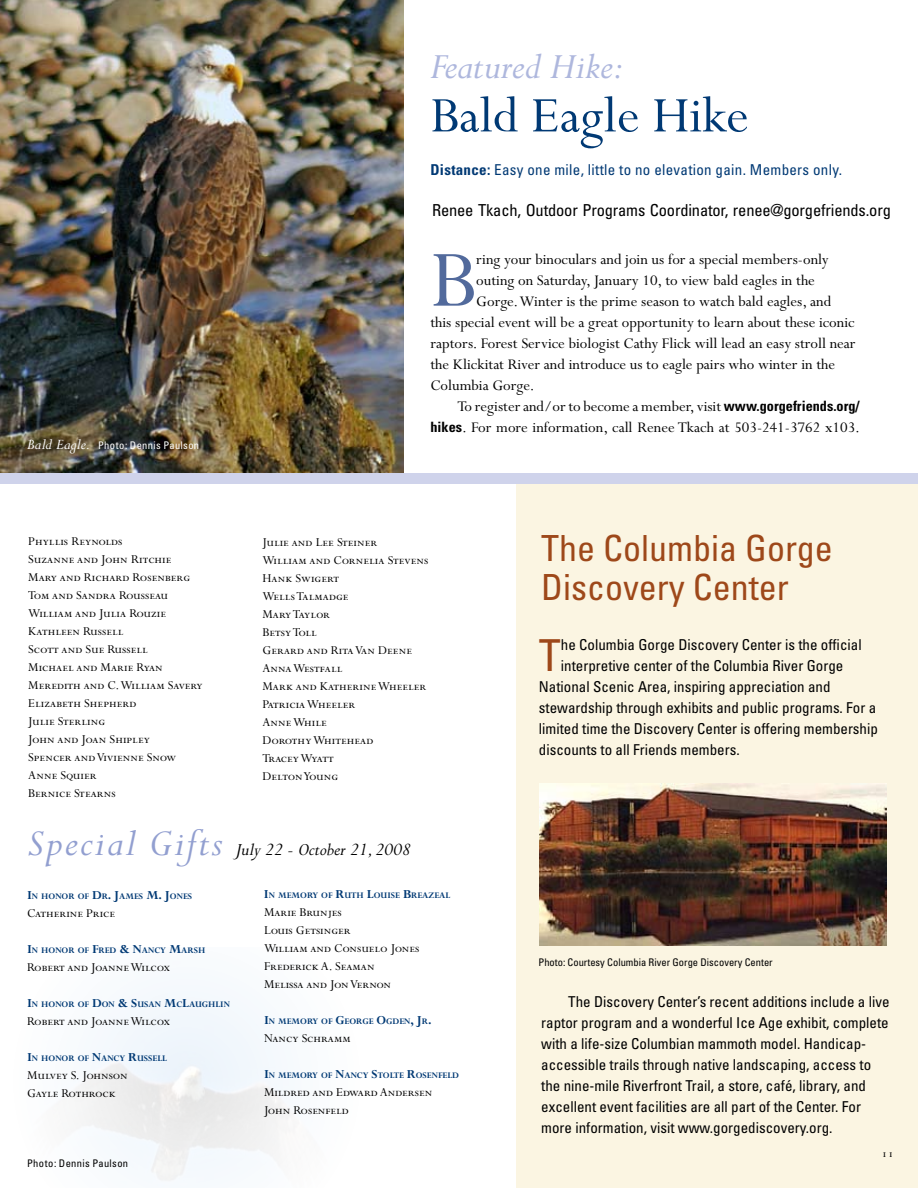
<style>
.page{position:relative;width:918px;height:1188px;background:#fff}
.page>*{position:absolute;margin:0;border:0;box-sizing:border-box;transform-origin:0 0}
.t1{font:89.85px "Perpetua";color:#526a9c}
.t2{font:55.95px "Perpetua";color:#003974}
.t3{font:condensed 44.1px "Univers";color:#9e481a}
.t4{font:italic 40.95px "Perpetua";color:#aeb7dd}
.t5{font:condensed 36px/39px "Univers";color:#9e481a}
.t6{font:italic 19.5px "Perpetua";color:#000}
.t7{font:16.5px "Perpetua";color:#000}
.t8{font:condensed 16.5px "Univers";letter-spacing:-.01em;color:#000}
.t9{font:condensed 15px/21px "Univers";color:#000}
.t10{font:condensed 15px "Univers";letter-spacing:.02em;color:#003974}
.t11{font:13.5px/18px "Perpetua SC";letter-spacing:.005em;color:#000}
.t12{font:condensed 10.5px "Univers";color:#000}
.t13{font:condensed 10.5px "Univers";letter-spacing:.035em;color:#fff}
.t14{font:condensed 10.5px "Univers";letter-spacing:.035em;color:#000}
.t15{font:9.45px "Perpetua Bold Os F";color:#003974}
.s1{font-weight:700}
.s2{font-family:"Perpetua";font-style:italic;font-stretch:normal;font-size:16.5px}
.s3{font-family:"Univers";font-weight:700;font-stretch:condensed;font-size:14.25px}
.s4{font-size:42px;color:#929fd0}
.s5{font-size:13.5px}
</style>
<div class="page">
<div style="left:517px;top:474px;width:401px;height:714px;background:#fbf5e2"></div>
<img style="left:0;top:0;width:404px;height:474px">
<div style="left:0;top:474px;width:918px;height:10px;background:#cfd3eb"></div>
<img style="left:539px;top:784px;width:347px;height:162px">
<h3 class="t4" style="left:430px;top:45px;width:195px">Featured Hike:</h3>
<h2 class="t2" style="left:430px;top:86px;width:320px">Bald Eagle Hike</h2>
<p class="t10" style="left:430px;top:160px;width:413px"><span class="s1">Distance:</span> Easy one mile, little to no elevation gain. Members only.</p>
<p class="t8" style="left:432px;top:199px;width:460px">Renee Tkach, Outdoor Programs Coordinator, renee@gorgefriends.org</p>
<p class="t13" style="left:27px;top:439px;width:174px"><span class="s2">Bald Eagle.</span> Photo: Dennis Paulson</p>
<h1 class="t1" style="left:430px;top:233px;width:47px">B</h1>
<p class="t7" style="left:476px;top:250px;width:354px">ring your binoculars and join us for a special members-only</p>
<p class="t7" style="left:476px;top:271px;width:340px">outing on Saturday, January 10, to view bald eagles in the</p>
<p class="t7" style="left:476px;top:292px;width:357px">Gorge. Winter is the prime season to watch bald eagles, and</p>
<p class="t7" style="left:430px;top:313px;width:426px">this special event will be a great opportunity to learn about these iconic</p>
<p class="t7" style="left:430px;top:334px;width:427px">raptors. Forest Service biologist Cathy Flick will lead an easy stroll near</p>
<p class="t7" style="left:430px;top:355px;width:406px">the Klickitat River and introduce us to eagle pairs who winter in the</p>
<p class="t7" style="left:430px;top:376px;width:106px">Columbia Gorge.</p>
<p class="t7" style="left:457px;top:397px;width:404px">To register and/or to become a member, visit <span class="s3">www.gorgefriends.org/</span></p>
<p class="t7" style="left:431px;top:418px;width:431px"><span class="s3">hikes</span>. For more information, call Renee Tkach at 503-241-3762 x103.</p>
<p class="t11" style="left:28px;top:533px;width:176px">Phyllis Reynolds<br>Suzanne and John Ritchie<br>Mary and Richard Rosenberg<br>Tom and Sandra Rousseau<br>William and Julia Rouzie<br>Kathleen Russell<br>Scott and Sue Russell<br>Michael and Marie Ryan<br>Meredith and C. William Savery<br>Elizabeth Shepherd<br>Julie Sterling<br>John and Joan Shipley<br>Spencer and Vivienne Snow<br>Anne Squier<br>Bernice Stearns</p>
<p class="t11" style="left:262px;top:533px;width:167px">Julie and Lee Steiner<br>William and Cornelia Stevens<br>Hank Swigert<br>Wells Talmadge<br>Mary Taylor<br>Betsy Toll<br>Gerard and Rita Van Deene<br>Anna Westfall<br>Mark and Katherine Wheeler<br>Patricia Wheeler<br>Anne While<br>Dorothy Whitehead<br>Tracey Wyatt<br>Delton Young</p>
<h3 class="t6" style="left:27px;top:840px;width:386px"><span class="s4">Special Gifts</span> July 22 - October 21, 2008</h3>
<p class="t15" style="left:27px;top:891px;width:167px"><span class="s5">I</span>N HONOR OF <span class="s5">D</span>R<span class="s5">. J</span>AMES <span class="s5">M. J</span>ONES</p>
<p class="t11" style="left:27px;top:904px;width:90px">Catherine Price</p>
<p class="t15" style="left:27px;top:945px;width:180px"><span class="s5">i</span>N HONOR OF <span class="s5">F</span>RED <span class="s5">&amp; N</span>ANCY <span class="s5">M</span>ARSH</p>
<p class="t11" style="left:27px;top:958px;width:145px">Robert and Joanne Wilcox</p>
<p class="t15" style="left:27px;top:999px;width:205px"><span class="s5">I</span>N HONOR OF <span class="s5">D</span>ON <span class="s5">&amp; S</span>USAN <span class="s5">M</span>C<span class="s5">L</span>AUGHLIN</p>
<p class="t11" style="left:27px;top:1012px;width:145px">Robert and Joanne Wilcox</p>
<p class="t15" style="left:27px;top:1053px;width:137px"><span class="s5">I</span>N HONOR OF <span class="s5">N</span>ANCY <span class="s5">R</span>USSELL</p>
<p class="t11" style="left:27px;top:1066px;width:102px">Mulvey S. Johnson<br>Gayle Rothrock</p>
<p class="t14" style="left:27px;top:1157px;width:103px">Photo: Dennis Paulson</p>
<p class="t15" style="left:264px;top:890px;width:187px"><span class="s5">I</span>N MEMORY OF <span class="s5">R</span>UTH <span class="s5">L</span>OUISE <span class="s5">B</span>REAZEAL</p>
<p class="t11" style="left:264px;top:903px;width:157px">Marie Brunjes<br>Louis Getsinger<br>William and Consuelo Jones<br>Frederick A. Seaman<br>Melissa and Jon Vernon</p>
<p class="t15" style="left:264px;top:1016px;width:169px"><span class="s5">I</span>N MEMORY OF <span class="s5">G</span>EORGE <span class="s5">O</span>GDEN<span class="s5">, J</span>R<span class="s5">.</span></p>
<p class="t11" style="left:264px;top:1029px;width:88px">Nancy Schramm</p>
<p class="t15" style="left:264px;top:1070px;width:196px"><span class="s5">I</span>N MEMORY OF <span class="s5">N</span>ANCY <span class="s5">S</span>TOLTE <span class="s5">R</span>OSENFELD</p>
<p class="t11" style="left:264px;top:1083px;width:170px">Mildred and Edward Andersen<br>John Rosenfeld</p>
<h3 class="t5" style="left:541px;top:528px;width:293px">The Columbia Gorge<br>Discovery Center</h3>
<h3 class="t3" style="left:539px;top:627px;width:24px">T</h3>
<p class="t9" style="left:561px;top:634px;width:302px">he Columbia Gorge Discovery Center is the official</p>
<p class="t9" style="left:561px;top:655px;width:284px">interpretive center of the Columbia River Gorge</p>
<p class="t9" style="left:539px;top:676px;width:293px">National Scenic Area, inspiring appreciation and</p>
<p class="t9" style="left:539px;top:697px;width:339px">stewardship through exhibits and public programs. For a</p>
<p class="t9" style="left:539px;top:718px;width:341px">limited time the Discovery Center is offering membership</p>
<p class="t9" style="left:539px;top:739px;width:202px">discounts to all Friends members.</p>
<p class="t12" style="left:538px;top:956px;width:236px">Photo: Courtesy Columbia River Gorge Discovery Center</p>
<p class="t9" style="left:541px;top:991px;width:350px;text-indent:27px">The Discovery Center’s recent additions include a live raptor program and a wonderful Ice Age exhibit, complete with a life-size Columbian mammoth model. Handicap&shy;accessible trails through native landscaping, access to the nine-mile Riverfront Trail, a store, café, library, and excellent event facilities are all part of the Center. For more information, visit www.gorgediscovery.org.</p>
<p class="t11" style="left:881px;top:1144px;width:14px">11</p>
</div>
